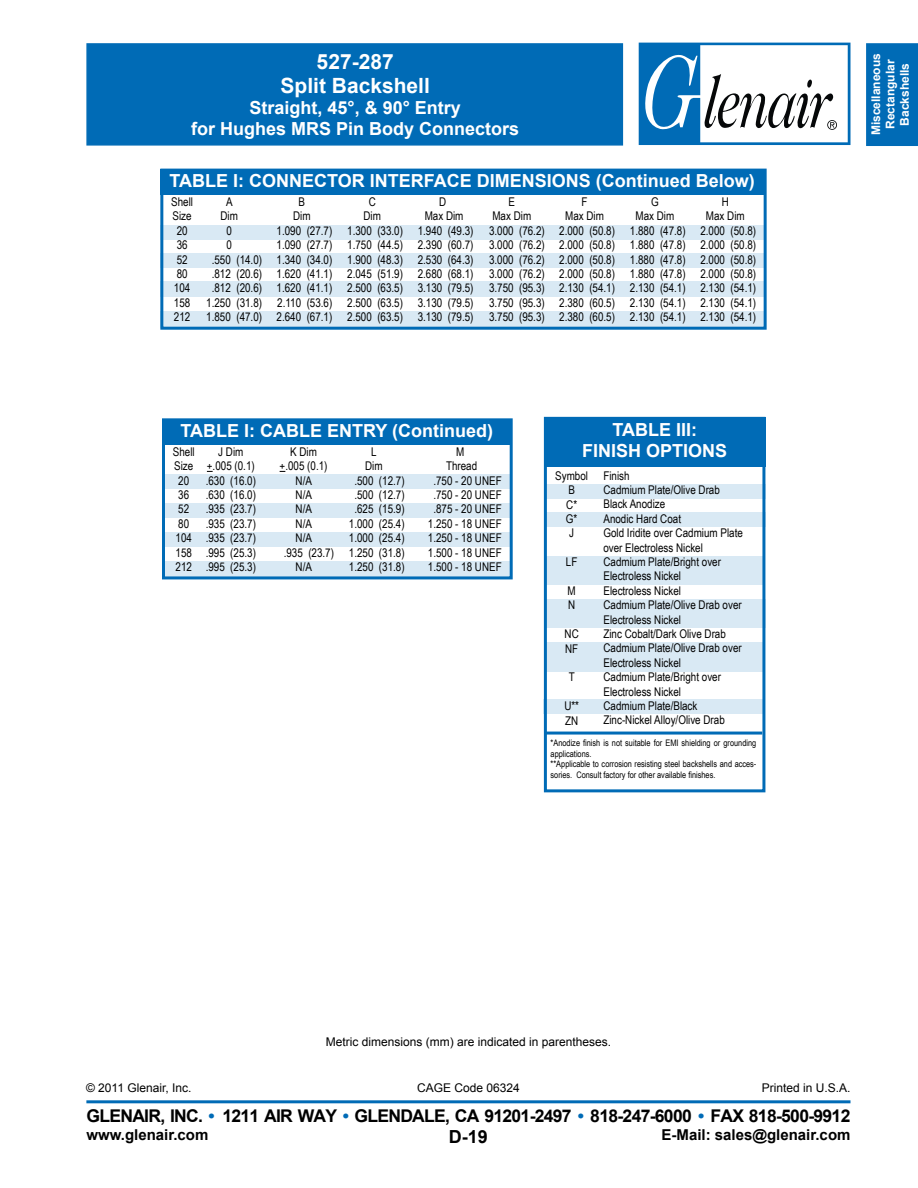
<style>
.page{position:relative;width:918px;height:1188px;background:#fff}
.page>*{position:absolute;margin:0;border:0;box-sizing:border-box;transform-origin:0 0}
.t1{font:700 21px/24px "Arial";color:#fff;text-align:center}
.t2{font:700 18px/21.6px "Arial";color:#fff;text-align:center}
.t3{font:700 18px "Arial";color:#000}
.t4{font:700 17.55px "Arial";letter-spacing:-.04em;color:#000}
.t5{font:700 15px "Arial";color:#000}
.t6{font:12px/14.4px "Arial Narrow";color:#000;text-align:center}
.t7{font:12px "Arial";color:#000}
.t8{font:700 12px/14.4px "Arial";color:#fff;text-align:center}
.t9{font:9px/10.8px "Arial Narrow";color:#000}
.s1{color:#006bb6}
</style>
<div class="page">
<div style="left:86px;top:43px;width:537px;height:103px;background:#006bb6;border:2px solid #006bb6"></div>
<div style="left:866px;top:43px;width:52px;height:103px;background:#006bb6"></div>
<hr style="left:86px;top:1100px;width:764px;height:3px;background:#006bb6">
<svg style="left:639px;top:43px;width:211px;height:102px"></svg>
<div style="left:160px;top:225px;width:604px;height:14px;background:#d9e9f4"></div>
<div style="left:160px;top:253px;width:604px;height:15px;background:#d9e9f4"></div>
<div style="left:160px;top:282px;width:604px;height:15px;background:#d9e9f4"></div>
<div style="left:160px;top:311px;width:604px;height:17px;background:#d9e9f4"></div>
<div style="left:160px;top:170px;width:605px;height:25px;background:#006bb6"></div>
<div style="left:160px;top:169px;width:607px;height:161px;border:3px solid #006bb6"></div>
<div style="left:162px;top:474px;width:349px;height:15px;background:#d9e9f4"></div>
<div style="left:162px;top:503px;width:349px;height:15px;background:#d9e9f4"></div>
<div style="left:162px;top:532px;width:349px;height:14px;background:#d9e9f4"></div>
<div style="left:162px;top:561px;width:349px;height:17px;background:#d9e9f4"></div>
<div style="left:162px;top:419px;width:349px;height:26px;background:#006bb6"></div>
<div style="left:162px;top:418px;width:351px;height:161px;border:3px solid #006bb6"></div>
<div style="left:544px;top:484px;width:221px;height:15px;background:#d9e9f4"></div>
<div style="left:544px;top:512px;width:221px;height:15px;background:#d9e9f4"></div>
<div style="left:545px;top:556px;width:218px;height:28px;background:#d9e9f4"></div>
<div style="left:543px;top:699px;width:220px;height:14px;background:#d9e9f4"></div>
<div style="left:544px;top:599px;width:222px;height:29px;background:#d9e9f4"></div>
<div style="left:545px;top:642px;width:219px;height:30px;background:#d9e9f4"></div>
<div style="left:544px;top:418px;width:221px;height:49px;background:#006bb6"></div>
<div style="left:544px;top:417px;width:221px;height:375px;border:3px solid #006bb6"></div>
<hr style="left:544px;top:732px;width:218px;height:3px;background:#006bb6">
<h1 class="t1" style="left:281px;top:50px;width:151px">527-287<br>Split Backshell</h1>
<h2 class="t2" style="left:191px;top:98px;width:330px;line-height:21px">Straight, 45°, &amp; 90° Entry<br>for Hughes MRS Pin Body Connectors</h2>
<h2 class="t2" style="left:170px;top:171px;width:587px">TABLE I: CONNECTOR INTERFACE DIMENSIONS (Continued Below)</h2>
<p class="t6" style="left:226px;top:194px;width:8px">A</p>
<p class="t6" style="left:220px;top:209px;width:19px">Dim</p>
<p class="t6" style="left:226px;top:223px;width:7px">0</p>
<p class="t6" style="left:226px;top:237px;width:7px">0</p>
<p class="t6" style="left:212px;top:252px;width:52px">.550 (14.0)</p>
<p class="t6" style="left:212px;top:266px;width:52px">.812 (20.6)</p>
<p class="t6" style="left:212px;top:281px;width:52px">.812 (20.6)</p>
<p class="t6" style="left:206px;top:295px;width:57px">1.250 (31.8)</p>
<p class="t6" style="left:206px;top:309px;width:57px">1.850 (47.0)</p>
<p class="t6" style="left:171px;top:194px;width:23px">Shell<br>Size<br>20<br>36<br>52<br>80<br>104<br>158<br>212</p>
<p class="t6" style="left:277px;top:194px;width:57px">B<br>Dim<br>1.090 (27.7)<br>1.090 (27.7)<br>1.340 (34.0)<br>1.620 (41.1)<br>1.620 (41.1)<br>2.110 (53.6)<br>2.640 (67.1)</p>
<p class="t6" style="left:418px;top:194px;width:57px">D<br>Max Dim<br>1.940 (49.3)<br>2.390 (60.7)<br>2.530 (64.3)<br>2.680 (68.1)<br>3.130 (79.5)<br>3.130 (79.5)<br>3.130 (79.5)</p>
<p class="t6" style="left:630px;top:194px;width:57px">G<br>Max Dim<br>1.880 (47.8)<br>1.880 (47.8)<br>1.880 (47.8)<br>1.880 (47.8)<br>2.130 (54.1)<br>2.130 (54.1)<br>2.130 (54.1)</p>
<p class="t6" style="left:347px;top:194px;width:57px">C<br>Dim<br>1.300 (33.0)<br>1.750 (44.5)<br>1.900 (48.3)<br>2.045 (51.9)<br>2.500 (63.5)<br>2.500 (63.5)<br>2.500 (63.5)</p>
<p class="t6" style="left:489px;top:194px;width:57px;text-align:left;text-indent:20px">E<br>Max Dim<br>3.000 (76.2)<br>3.000 (76.2)<br>3.000 (76.2)<br>3.000 (76.2)<br>3.750 (95.3)<br>3.750 (95.3)<br>3.750 (95.3)</p>
<p class="t6" style="left:559px;top:194px;width:57px">F<br>Max Dim<br>2.000 (50.8)<br>2.000 (50.8)<br>2.000 (50.8)<br>2.000 (50.8)<br>2.130 (54.1)<br>2.380 (60.5)<br>2.380 (60.5)</p>
<p class="t6" style="left:700px;top:194px;width:57px">H<br>Max Dim<br>2.000 (50.8)<br>2.000 (50.8)<br>2.000 (50.8)<br>2.000 (50.8)<br>2.130 (54.1)<br>2.130 (54.1)<br>2.130 (54.1)</p>
<h2 class="t2" style="left:181px;top:420px;width:314px">TABLE I: CABLE ENTRY (Continued)</h2>
<p class="t6" style="left:206px;top:444px;width:52px">J Dim +.005 (0.1) .630 (16.0) .630 (16.0) .935 (23.7) .935 (23.7) .935 (23.7) .995 (25.3) .995 (25.3)</p>
<p class="t6" style="left:280px;top:444px;width:56px">K Dim +.005 (0.1)<br>N/A<br>N/A<br>N/A<br>N/A<br>N/A<br>.935 (23.7)<br>N/A</p>
<p class="t6" style="left:456px;top:444px;width:10px">M</p>
<p class="t6" style="left:173px;top:444px;width:23px">Shell<br>Size<br>20<br>36<br>52<br>80<br>104<br>158<br>212</p>
<p class="t6" style="left:349px;top:444px;width:57px">L<br>Dim<br>.500 (12.7) .500 (12.7) .625 (15.9)<br>1.000 (25.4)<br>1.000 (25.4)<br>1.250 (31.8)<br>1.250 (31.8)</p>
<p class="t6" style="left:446px;top:458px;width:33px">Thread</p>
<p class="t6" style="left:433px;top:473px;width:70px">.750 - 20 UNEF</p>
<p class="t6" style="left:433px;top:487px;width:70px">.750 - 20 UNEF</p>
<p class="t6" style="left:433px;top:501px;width:70px">.875 - 20 UNEF</p>
<p class="t6" style="left:428px;top:516px;width:75px">1.250 - 18 UNEF</p>
<p class="t6" style="left:428px;top:530px;width:75px">1.250 - 18 UNEF</p>
<p class="t6" style="left:428px;top:545px;width:75px">1.500 - 18 UNEF</p>
<p class="t6" style="left:428px;top:559px;width:75px">1.500 - 18 UNEF</p>
<h2 class="t2" style="left:582px;top:419px;width:145px">TABLE III:<br>FINISH OPTIONS</h2>
<p class="t6" style="left:555px;top:468px;width:34px">Symbol<br>B<br>C*<br>G*<br>J</p>
<p class="t6" style="left:566px;top:554px;width:13px">LF</p>
<p class="t6" style="left:568px;top:583px;width:10px;text-align:left">M<br>N</p>
<p class="t6" style="left:565px;top:626px;width:16px;text-align:left">NC<br>NF</p>
<p class="t6" style="left:569px;top:670px;width:8px">T</p>
<p class="t6" style="left:564px;top:698px;width:16px;text-align:left">U**<br>ZN</p>
<p class="t6" style="left:603px;top:468px;width:141px;text-align:left">Finish<br>Cadmium Plate/Olive Drab<br>Black Anodize<br>Anodic Hard Coat<br>Gold Iridite over Cadmium Plate over Electroless Nickel<br>Cadmium Plate/Bright over<br>Electroless Nickel<br>Electroless Nickel<br>Cadmium Plate/Olive Drab over<br>Electroless Nickel<br>Zinc Cobalt/Dark Olive Drab<br>Cadmium Plate/Olive Drab over<br>Electroless Nickel<br>Cadmium Plate/Bright over<br>Electroless Nickel<br>Cadmium Plate/Black<br>Zinc-Nickel Alloy/Olive Drab</p>
<p class="t9" style="left:551px;top:737px;width:207px">*Anodize finish is not suitable for EMI shielding or grounding applications.<br>**Applicable to corrosion resisting steel backshells and acces&shy;sories. Consult factory for other available finishes.</p>
<p class="t8" style="left:869px;top:135px;width:84px;rotate:-90deg">Miscellaneous<br>Rectangular<br>Backshells</p>
<p class="t7" style="left:326px;top:1033px;width:287px">Metric dimensions (mm) are indicated in parentheses.</p>
<p class="t7" style="left:86px;top:1080px;width:107px">© 2011 Glenair, Inc.</p>
<p class="t7" style="left:762px;top:1080px;width:90px">Printed in U.S.A.</p>
<h2 class="t3" style="left:449px;top:1124px;width:41px">D-19</h2>
<p class="t7" style="left:417px;top:1080px;width:104px">CAGE Code 06324</p>
<h3 class="t4" style="left:86px;top:1104px;width:766px">GLENAIR, INC. <span class="s1">•</span> 1211 AIR WAY <span class="s1">•</span> GLENDALE, CA 91201-2497 <span class="s1">•</span> 818-247-6000 <span class="s1">•</span> FAX 818-500-9912</h3>
<p class="t5" style="left:86px;top:1125px;width:123px">www.glenair.com</p>
<p class="t5" style="left:662px;top:1125px;width:190px">E-Mail: sales@glenair.com</p>
</div>
